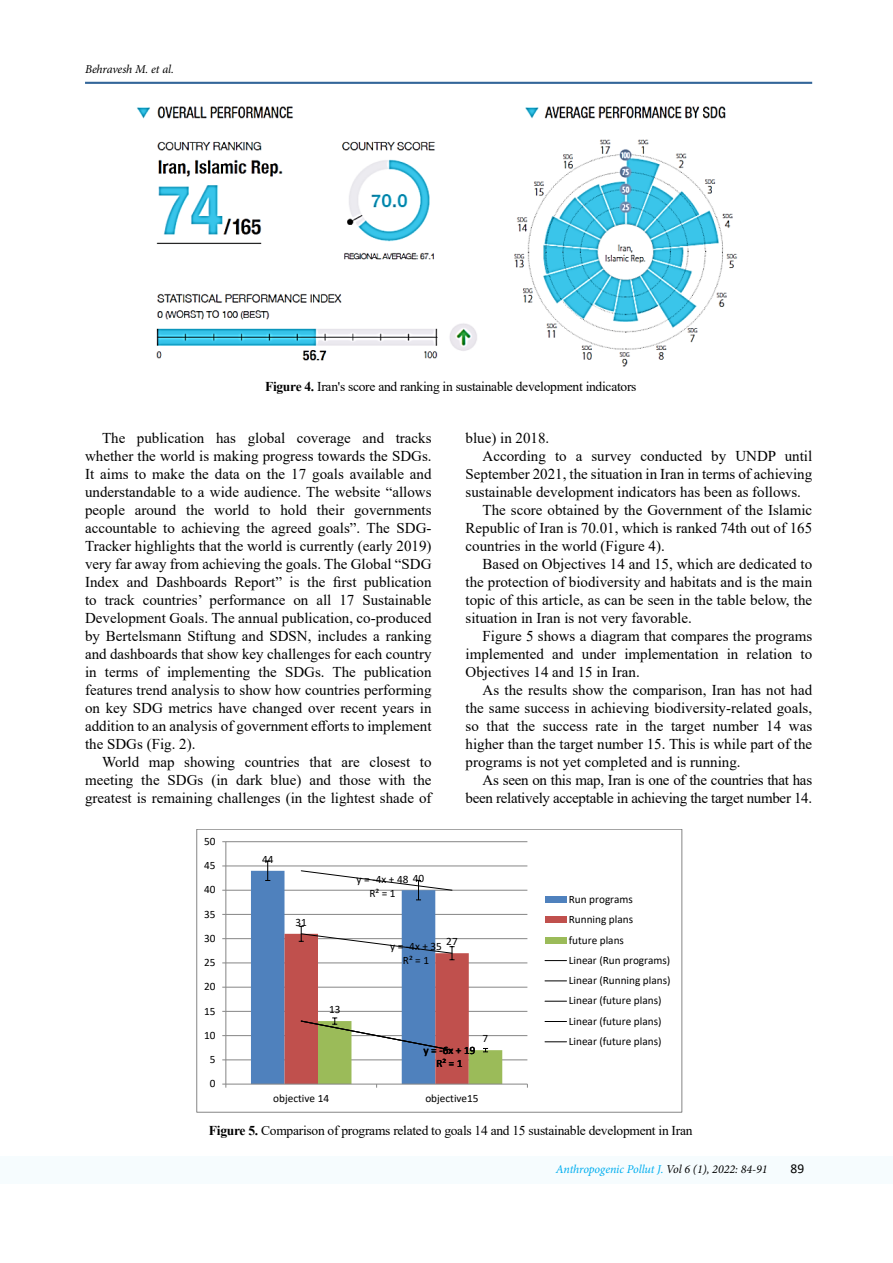
<style>
.page{position:relative;width:893px;height:1263px;background:#fff}
.page>*{position:absolute;margin:0;border:0;box-sizing:border-box;transform-origin:0 0}
.t1{font:15px/18px "Times New Roman";color:#000;text-align:justify}
.t2{font:15px "Times New Roman";letter-spacing:-.02em;color:#000}
.t3{font:13.5px "Times New Roman";letter-spacing:-.02em;color:#000}
.t4{font:13.5px "Calibri";color:#000}
.t5{font:italic 12px "Minion Pro";letter-spacing:-.01em;color:#00aeef}
.t6{font:italic 12px "Minion Pro";letter-spacing:-.01em;color:#000}
.t7{font:11.25px/20.2px "Calibri";color:#000;text-align:center}
.s1{font-weight:700}
.s2{color:#000}
</style>
<div class="page">
<hr style="left:85px;top:82px;width:727px;height:2px;background:#369">
<div style="left:0;top:1157px;width:893px;height:27px;background:#f6fcfe"></div>
<img style="left:137px;top:106px;width:601px;height:261px">
<hr style="left:226px;top:1059px;width:301px;height:1px;background:#868686">
<hr style="left:226px;top:1035px;width:301px;height:1px;background:#868686">
<hr style="left:226px;top:1011px;width:301px;height:1px;background:#868686">
<hr style="left:226px;top:987px;width:301px;height:1px;background:#868686">
<hr style="left:226px;top:962px;width:301px;height:1px;background:#868686">
<hr style="left:226px;top:938px;width:301px;height:1px;background:#868686">
<hr style="left:226px;top:914px;width:301px;height:1px;background:#868686">
<hr style="left:226px;top:890px;width:301px;height:1px;background:#868686">
<hr style="left:226px;top:865px;width:301px;height:1px;background:#868686">
<hr style="left:226px;top:841px;width:301px;height:1px;background:#868686">
<hr style="left:225px;top:842px;width:1px;height:242px;background:#868686">
<hr style="left:226px;top:1084px;width:301px;height:1px;background:#868686">
<svg style="left:251px;top:861px;width:251px;height:227px"></svg>
<div style="left:545px;top:896px;width:22px;height:7px;background:#4f81bd"></div>
<div style="left:545px;top:917px;width:22px;height:6px;background:#c0504d"></div>
<div style="left:545px;top:937px;width:22px;height:6px;background:#9bbb59"></div>
<svg style="left:545px;top:960px;width:22px;height:1px"></svg>
<svg style="left:545px;top:980px;width:22px;height:1px"></svg>
<svg style="left:545px;top:1001px;width:22px;height:1px"></svg>
<svg style="left:545px;top:1021px;width:22px;height:1px"></svg>
<svg style="left:545px;top:1041px;width:22px;height:1px"></svg>
<div style="left:196px;top:829px;width:486px;height:284px;border:1px solid #868686"></div>
<p class="t6" style="left:85px;top:61px;width:90px">Behravesh M. et al.</p>
<p class="t3" style="left:265px;top:377px;width:373px"><span class="s1">Figure 4.</span> Iran's score and ranking in sustainable development indicators</p>
<p class="t1" style="left:85px;top:428px;width:348px;text-indent:17px">The publication has global coverage and tracks whether the world is making progress towards the SDGs.<br>It aims to make the data on the 17 goals available and understandable to a wide audience. The website “allows people around the world to hold their governments accountable to achieving the agreed goals”. The SDG-Tracker highlights that the world is currently (early 2019) very far away from achieving the goals. The Global “SDG Index and Dashboards Report” is the first publication to track countries’ performance on all 17 Sustainable Development Goals. The annual publication, co-produced by Bertelsmann Stiftung and SDSN, includes a ranking and dashboards that show key challenges for each country in terms of implementing the SDGs. The publication features trend analysis to show how countries performing on key SDG metrics have changed over recent years in addition to an analysis of government efforts to implement the SDGs (Fig. 2).</p>
<p class="t1" style="left:85px;top:752px;width:348px;text-indent:17px">World map showing countries that are closest to meeting the SDGs (in dark blue) and those with the greatest is remaining challenges (in the lightest shade of</p>
<p class="t7" style="left:204px;top:831px;width:13px">50</p>
<p class="t7" style="left:204px;top:855px;width:13px">45</p>
<p class="t7" style="left:262px;top:848px;width:13px">44</p>
<p class="t1" style="left:466px;top:428px;width:85px">blue) in 2018.</p>
<p class="t1" style="left:483px;top:446px;width:331px">According to a survey conducted by UNDP until</p>
<p class="t1" style="left:466px;top:464px;width:348px">September 2021, the situation in Iran in terms of achieving</p>
<p class="t1" style="left:466px;top:482px;width:337px">sustainable development indicators has been as follows.</p>
<p class="t1" style="left:483px;top:500px;width:331px">The score obtained by the Government of the Islamic</p>
<p class="t1" style="left:466px;top:518px;width:348px">Republic of Iran is 70.01, which is ranked 74th out of 165</p>
<p class="t1" style="left:466px;top:536px;width:201px">countries in the world (Figure 4).</p>
<p class="t1" style="left:483px;top:554px;width:331px">Based on Objectives 14 and 15, which are dedicated to</p>
<p class="t1" style="left:466px;top:572px;width:348px">the protection of biodiversity and habitats and is the main</p>
<p class="t1" style="left:466px;top:590px;width:348px">topic of this article, as can be seen in the table below, the</p>
<p class="t1" style="left:466px;top:608px;width:228px">situation in Iran is not very favorable.</p>
<p class="t1" style="left:483px;top:626px;width:331px">Figure 5 shows a diagram that compares the programs</p>
<p class="t1" style="left:466px;top:644px;width:348px">implemented and under implementation in relation to</p>
<p class="t1" style="left:466px;top:662px;width:176px">Objectives 14 and 15 in Iran.</p>
<p class="t1" style="left:483px;top:680px;width:331px">As the results show the comparison, Iran has not had</p>
<p class="t1" style="left:466px;top:698px;width:348px">the same success in achieving biodiversity-related goals,</p>
<p class="t1" style="left:466px;top:716px;width:348px">so that the success rate in the target number 14 was</p>
<p class="t1" style="left:466px;top:734px;width:348px">higher than the target number 15. This is while part of the</p>
<p class="t1" style="left:466px;top:752px;width:276px">programs is not yet completed and is running.</p>
<p class="t2" style="left:483px;top:769px;width:331px">As seen on this map, Iran is one of the countries that has</p>
<p class="t2" style="left:466px;top:787px;width:348px">been relatively acceptable in achieving the target number 14.</p>
<p class="t7" style="left:204px;top:879px;width:13px">40</p>
<p class="t7" style="left:204px;top:903px;width:13px">35</p>
<p class="t7" style="left:204px;top:928px;width:13px">30</p>
<p class="t7" style="left:204px;top:952px;width:13px">25</p>
<p class="t7" style="left:204px;top:976px;width:13px">20</p>
<p class="t7" style="left:204px;top:1000px;width:13px">15</p>
<p class="t7" style="left:204px;top:1025px;width:13px">10</p>
<p class="t7" style="left:210px;top:1049px;width:7px">5</p>
<p class="t7" style="left:210px;top:1073px;width:7px">0</p>
<p class="t7" style="left:357px;top:869px;width:69px">y = -4x + 48 40</p>
<p class="t7" style="left:295px;top:912px;width:13px">31</p>
<p class="t7" style="left:329px;top:999px;width:13px">13</p>
<p class="t7" style="left:369px;top:882px;width:28px">R² = 1</p>
<p class="t7" style="left:446px;top:931px;width:13px">27</p>
<p class="t7" style="left:390px;top:939px;width:53px;line-height:13.6px">y = -4x + 35<br>R² = 1</p>
<p class="t7" style="left:424px;top:1043px;width:53px;line-height:13.6px">y=-6x+19<br>R²=1</p>
<p class="t7" style="left:483px;top:1028px;width:7px">7</p>
<p class="t7" style="left:273px;top:1088px;width:57px">objective 14</p>
<p class="t7" style="left:425px;top:1088px;width:55px">objective15</p>
<p class="t7" style="left:569px;top:889px;width:103px;text-align:left">Run programs<br>Running plans<br>future plans<br>Linear (Run programs)<br>Linear (Running plans)<br>Linear (future plans)<br>Linear (future plans)<br>Linear (future plans)</p>
<p class="t3" style="left:209px;top:1121px;width:485px"><span class="s1">Figure 5.</span> Comparison of programs related to goals 14 and 15 sustainable development in Iran</p>
<p class="t5" style="left:556px;top:1161px;width:213px">Anthropogenic Pollut J. <span class="s2">Vol 6 (1), 2022: 84-91</span></p>
<p class="t4" style="left:791px;top:1159px;width:15px">89</p>
</div>
